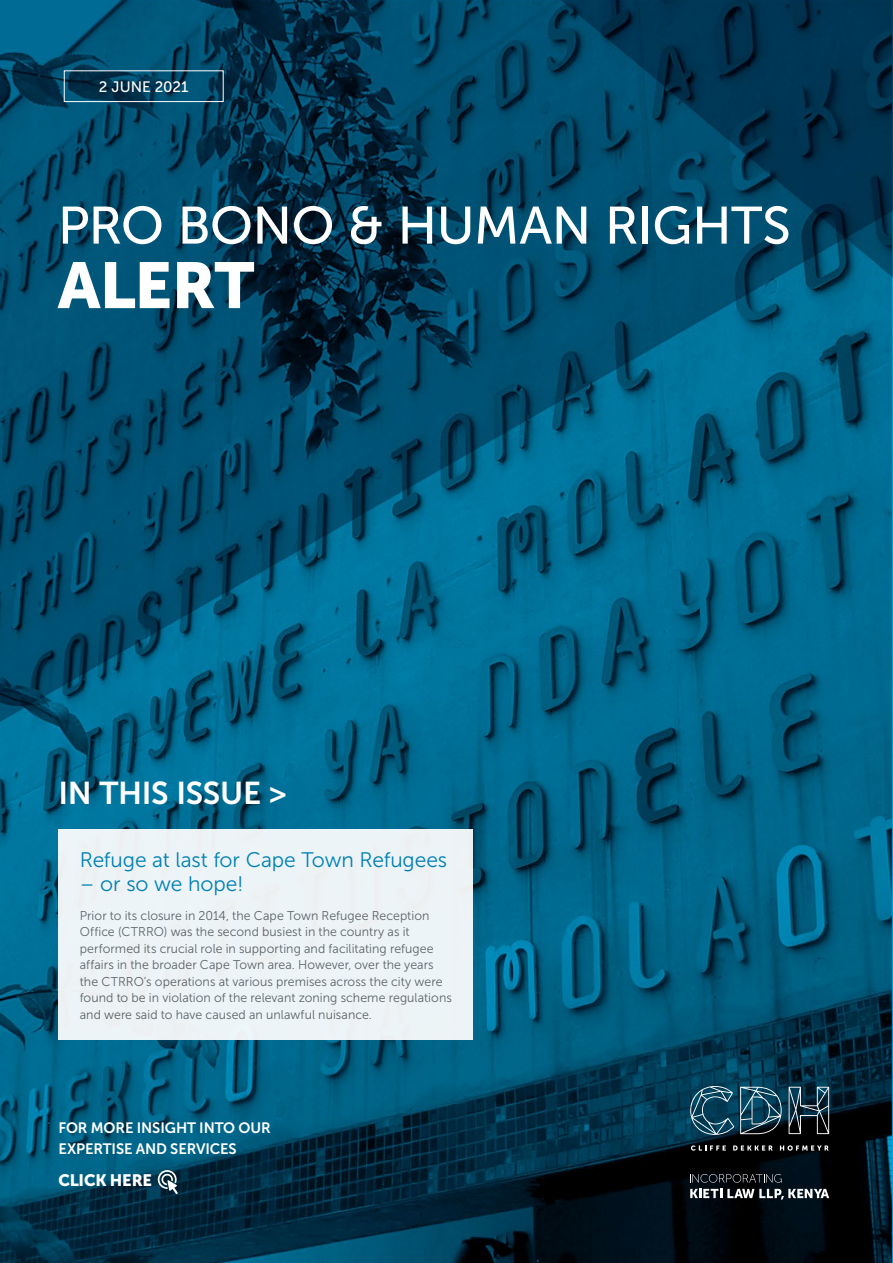
<style>
.page{position:relative;width:893px;height:1263px;background:#fff}
.page>*{position:absolute;margin:0;border:0;box-sizing:border-box;transform-origin:0 0}
.t1{font:64.5px "Museo Sans 900";letter-spacing:-.02em;color:#fff}
.t2{font:52.5px "Museo Sans 500";letter-spacing:-.01em;color:#fff}
.t3{font:31.5px "Museo Sans 700";letter-spacing:-.01em;color:#fff}
.t4{font:21px "Museo Sans 300";letter-spacing:-.005em;color:#0083b6}
.t5{font:16.5px "Museo Sans 900";letter-spacing:-.02em;color:#fff}
.t6{font:15.15px "Museo Sans 500";color:#fff}
.t7{font:15px/21px "Museo Sans 700";letter-spacing:-.01em;color:#fff}
.t8{font:12.75px/16.5px "Museo Sans 300";letter-spacing:.005em;color:#636466}
</style>
<div class="page">
<img style="left:0;top:0;width:893px;height:1263px">
<svg style="left:158px;top:1170px;width:20px;height:24px"></svg>
<div style="left:59px;top:830px;width:414px;height:210px;background:#edf4f7"></div>
<div style="left:64px;top:70px;width:160px;height:32px;border:1px solid #fff"></div>
<svg style="left:780px;top:1145px;width:49px;height:6px"></svg>
<svg style="left:733px;top:1145px;width:40px;height:5px"></svg>
<svg style="left:691px;top:1145px;width:35px;height:6px"></svg>
<svg style="left:690px;top:1086px;width:44px;height:49px;background:#285a70"></svg>
<svg style="left:740px;top:1087px;width:42px;height:47px;background:#2e5769"></svg>
<svg style="left:789px;top:1087px;width:40px;height:47px;background:#30444e"></svg>
<svg style="left:690px;top:1174px;width:92px;height:9px"></svg>
<svg style="left:690px;top:1189px;width:139px;height:10px"></svg>
<p class="t6" style="left:99px;top:78px;width:91px">2 JUNE 2021</p>
<h2 class="t2" style="left:58px;top:197px;width:734px">PRO BONO &amp; HUMAN RIGHTS</h2>
<h1 class="t1" style="left:58px;top:249px;width:198px">ALERT</h1>
<h3 class="t3" style="left:59px;top:775px;width:229px">IN THIS ISSUE &gt;</h3>
<h3 class="t4" style="left:80px;top:848px;width:369px">Refuge at last for Cape Town Refugees</h3>
<h3 class="t4" style="left:80px;top:872px;width:165px">– or so we hope!</h3>
<p class="t8" style="left:80px;top:907px;width:374px">Prior to its closure in 2014, the Cape Town Refugee Reception Office (CTRRO) was the second busiest in the country as it performed its crucial role in supporting and facilitating refugee affairs in the broader Cape Town area. However, over the years the CTRRO’s operations at various premises across the city were found to be in violation of the relevant zoning scheme regulations and were said to have caused an unlawful nuisance.</p>
<p class="t7" style="left:59px;top:1117px;width:214px">FOR MORE INSIGHT INTO OUR<br>EXPERTISE AND SERVICES</p>
<p class="t5" style="left:59px;top:1171px;width:95px">CLICK HERE</p>
</div>
